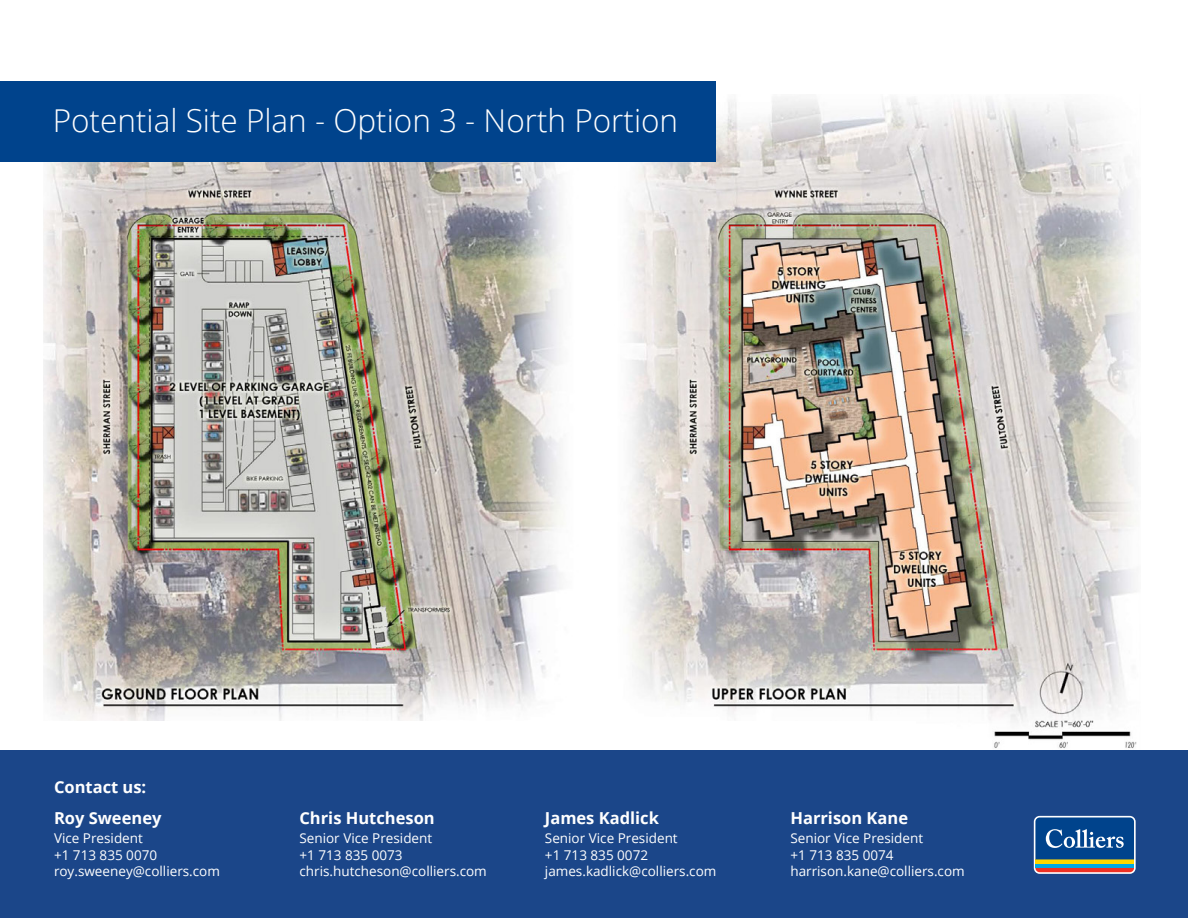
<style>
.page{position:relative;width:1188px;height:918px;background:#fff}
.page>*{position:absolute;margin:0;border:0;box-sizing:border-box;transform-origin:0 0}
.t1{font:300 31.5px "Open Sans";color:#fff}
.t2{font:700 16.5px/30.6px "Open Sans";color:#fff}
.t3{font:13.5px/16.5px "Open Sans";color:#fff}
</style>
<div class="page">
<img style="left:43px;top:98px;width:1095px;height:651px">
<div style="left:0;top:751px;width:1188px;height:167px;background:#1b4689"></div>
<svg style="left:1034px;top:816px;width:102px;height:58px"></svg>
<hr style="left:1035px;top:864px;width:99px;height:4px;background:#00a8e4">
<div style="left:1035px;top:859px;width:99px;height:5px;background:#ffd600"></div>
<svg style="left:1035px;top:868px;width:99px;height:4px"></svg>
<svg style="left:1035px;top:818px;width:99px;height:41px"></svg>
<div style="left:0;top:81px;width:716px;height:81px;background:#00438c"></div>
<div style="left:30px;top:721px;width:886px;height:28px;background:#fff"></div>
<h1 class="t1" style="left:53px;top:99px;width:627px">Potential Site Plan - Option 3 - North Portion</h1>
<p class="t2" style="left:54px;top:771px;width:109px">Contact us:<br>Roy Sweeney</p>
<p class="t3" style="left:54px;top:830px;width:168px">Vice President<br>+1 713 835 0070 roy.sweeney@colliers.com</p>
<p class="t2" style="left:299px;top:802px;width:137px">Chris Hutcheson</p>
<p class="t3" style="left:299px;top:830px;width:189px">Senior Vice President<br>+1 713 835 0073 chris.hutcheson@colliers.com</p>
<p class="t2" style="left:545px;top:802px;width:116px">James Kadlick</p>
<p class="t3" style="left:545px;top:830px;width:173px">Senior Vice President<br>+1 713 835 0072 james.kadlick@colliers.com</p>
<p class="t2" style="left:790px;top:802px;width:119px">Harrison Kane</p>
<p class="t3" style="left:790px;top:830px;width:176px">Senior Vice President<br>+1 713 835 0074 harrison.kane@colliers.com</p>
</div>
